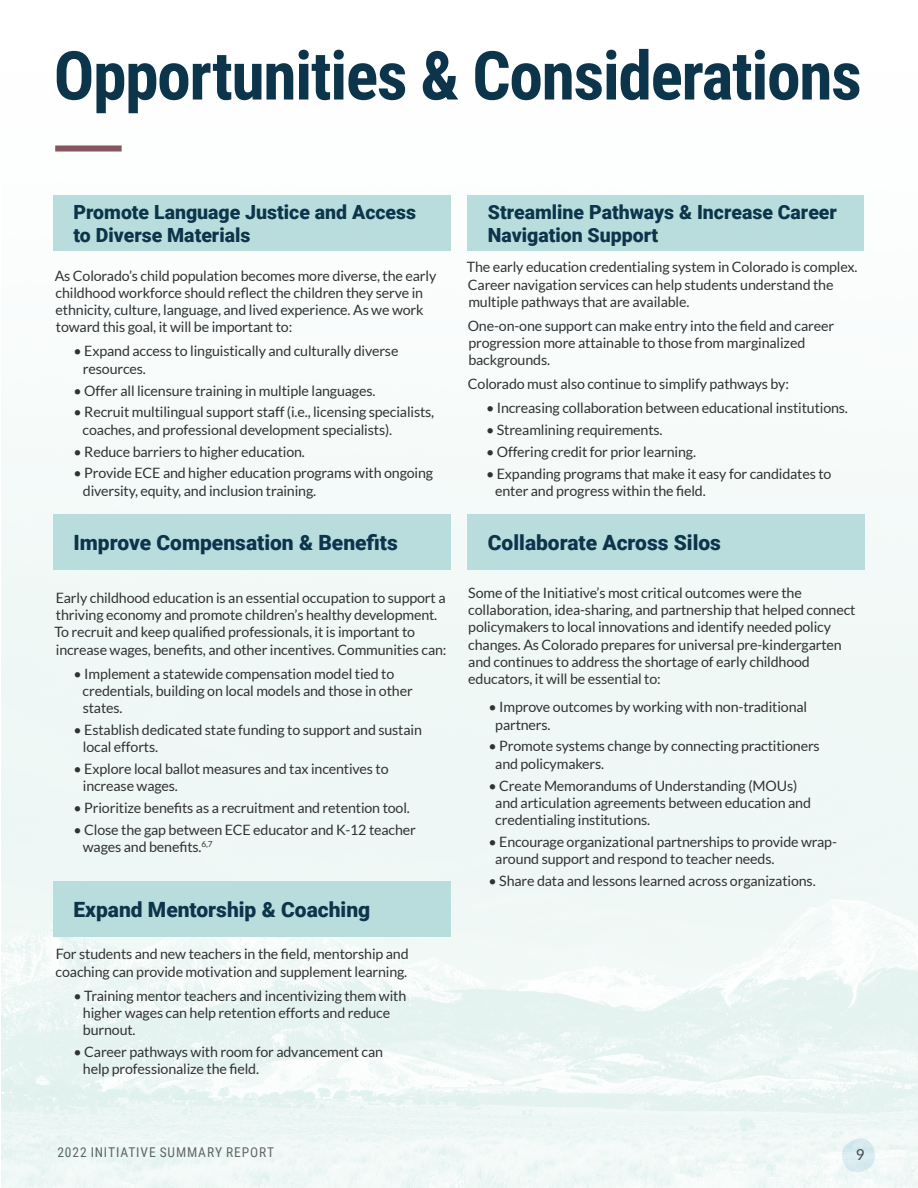
<style>
.page{position:relative;width:918px;height:1188px;background:#fff}
.page>*{position:absolute;margin:0;border:0;box-sizing:border-box;transform-origin:0 0}
.t1{font:700 67.5px "Roboto Condensed";letter-spacing:-.02em;color:#0c354b}
.t2{font:900 21px "Roboto";color:#0c354b}
.t3{font:900 19.5px/22.5px "Roboto";color:#0c354b}
.t4{font:15px "Lato";color:#000}
.t5{font:14.25px/17.2px "Lato";letter-spacing:-.01em;color:#313232}
.t6{font:13.5px "Roboto Condensed";letter-spacing:.065em;color:#313232}
</style>
<div class="page">
<img style="left:1px;top:145px;width:917px;height:1043px">
<div style="left:55px;top:146px;width:67px;height:6px;background:#855660"></div>
<div style="left:53px;top:195px;width:397px;height:56px;background:#b9dddd"></div>
<div style="left:53px;top:515px;width:397px;height:55px;background:#b9dddd"></div>
<div style="left:53px;top:881px;width:397px;height:55px;background:#b9dddd"></div>
<div style="left:468px;top:195px;width:396px;height:56px;background:#b9dddd"></div>
<div style="left:468px;top:515px;width:397px;height:55px;background:#b9dddd"></div>
<h1 class="t1" style="left:54px;top:28px;width:810px">Opportunities &amp; Considerations</h1>
<h3 class="t3" style="left:74px;top:200px;width:344px">Promote Language Justice and Access to Diverse Materials</h3>
<p class="t5" style="left:55px;top:267px;width:383px">As Colorado’s child population becomes more diverse, the early childhood workforce should reflect the children they serve in ethnicity, culture, language, and lived experience. As we work toward this goal, it will be important to:</p>
<p class="t5" style="left:83px;top:343px;width:317px;text-indent:-9px">• Expand access to linguistically and culturally diverse resources.</p>
<p class="t5" style="left:74px;top:382px;width:303px">• Offer all licensure training in multiple languages.</p>
<p class="t5" style="left:83px;top:404px;width:353px;text-indent:-9px">• Recruit multilingual support staff (i.e., licensing specialists, coaches, and professional development specialists).</p>
<p class="t5" style="left:74px;top:443px;width:233px">• Reduce barriers to higher education.</p>
<p class="t5" style="left:83px;top:464px;width:352px;text-indent:-9px">• Provide ECE and higher education programs with ongoing diversity, equity, and inclusion training.</p>
<h2 class="t2" style="left:74px;top:528px;width:326px">Improve Compensation &amp; Benefits</h2>
<p class="t5" style="left:54px;top:589px;width:394px">Early childhood education is an essential occupation to support a thriving economy and promote children’s healthy development.<br>To recruit and keep qualified professionals, it is important to increase wages, benefits, and other incentives. Communities can:</p>
<p class="t5" style="left:83px;top:665px;width:332px;text-indent:-9px">• Implement a statewide compensation model tied to credentials, building on local models and those in other states.</p>
<p class="t5" style="left:83px;top:721px;width:341px;text-indent:-9px">• Establish dedicated state funding to support and sustain local efforts.</p>
<p class="t5" style="left:83px;top:760px;width:307px;text-indent:-9px">• Explore local ballot measures and tax incentives to increase wages.</p>
<p class="t5" style="left:74px;top:799px;width:338px">• Prioritize benefits as a recruitment and retention tool.</p>
<p class="t5" style="left:83px;top:821px;width:335px;text-indent:-9px">• Close the gap between ECE educator and K-12 teacher wages and benefits.<sup>6,7</sup></p>
<h2 class="t2" style="left:74px;top:895px;width:298px">Expand Mentorship &amp; Coaching</h2>
<p class="t5" style="left:56px;top:946px;width:355px">For students and new teachers in the field, mentorship and coaching can provide motivation and supplement learning.</p>
<p class="t5" style="left:83px;top:987px;width:325px;text-indent:-9px">• Training mentor teachers and incentivizing them with higher wages can help retention efforts and reduce burnout.</p>
<p class="t5" style="left:83px;top:1043px;width:302px;text-indent:-9px">• Career pathways with room for advancement can help professionalize the field.</p>
<h3 class="t3" style="left:488px;top:200px;width:351px">Streamline Pathways &amp; Increase Career<br>Navigation Support</h3>
<p class="t5" style="left:467px;top:259px;width:392px">The early education credentialing system in Colorado is complex.<br>Career navigation services can help students understand the multiple pathways that are available.</p>
<p class="t5" style="left:468px;top:317px;width:368px">One-on-one support can make entry into the field and career progression more attainable to those from marginalized backgrounds.</p>
<p class="t5" style="left:468px;top:376px;width:323px">Colorado must also continue to simplify pathways by:</p>
<p class="t5" style="left:486px;top:400px;width:363px">• Increasing collaboration between educational institutions.</p>
<p class="t5" style="left:486px;top:421px;width:178px">• Streamlining requirements.</p>
<p class="t5" style="left:486px;top:443px;width:211px">• Offering credit for prior learning.</p>
<p class="t5" style="left:495px;top:465px;width:338px;text-indent:-9px">• Expanding programs that make it easy for candidates to enter and progress within the field.</p>
<h2 class="t2" style="left:488px;top:528px;width:235px">Collaborate Across Silos</h2>
<p class="t5" style="left:468px;top:584px;width:389px">Some of the Initiative’s most critical outcomes were the collaboration, idea-sharing, and partnership that helped connect policymakers to local innovations and identify needed policy changes. As Colorado prepares for universal pre-kindergarten and continues to address the shortage of early childhood educators, it will be essential to:</p>
<p class="t5" style="left:495px;top:698px;width:313px;text-indent:-7px">• Improve outcomes by working with non-traditional partners.</p>
<p class="t5" style="left:495px;top:738px;width:326px;text-indent:-7px">• Promote systems change by connecting practitioners and policymakers.</p>
<p class="t5" style="left:495px;top:777px;width:317px;text-indent:-7px">• Create Memorandums of Understanding (MOUs) and articulation agreements between education and credentialing institutions.</p>
<p class="t5" style="left:495px;top:833px;width:343px;text-indent:-7px">• Encourage organizational partnerships to provide wrap&shy;around support and respond to teacher needs.</p>
<p class="t5" style="left:489px;top:872px;width:329px">• Share data and lessons learned across organizations.</p>
<p class="t6" style="left:57px;top:1142px;width:218px">2022 INITIATIVE SUMMARY REPORT</p>
<p class="t4" style="left:856px;top:1146px;width:10px">9</p>
</div>
